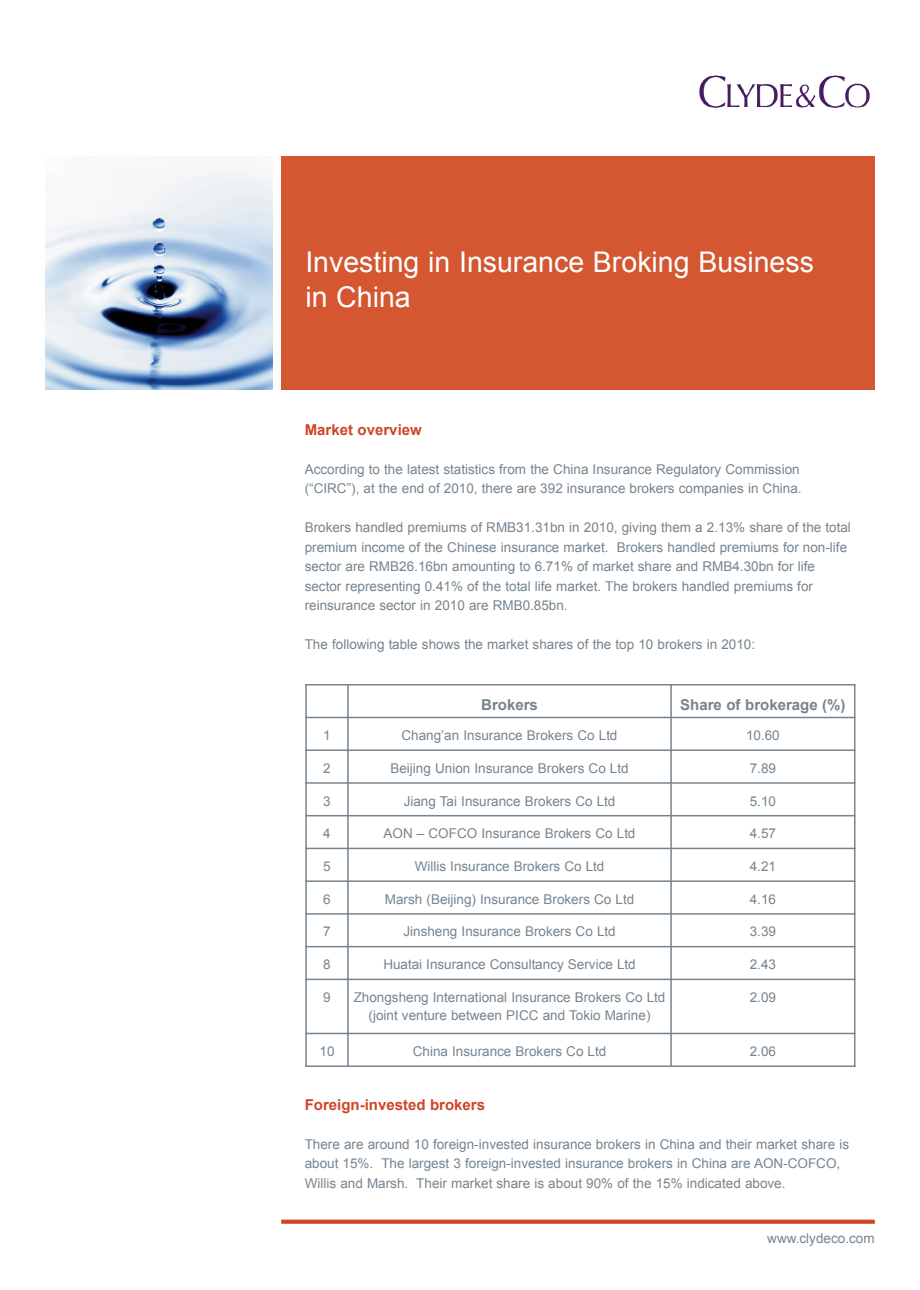
<style>
.page{position:relative;width:920px;height:1290px;background:#fff}
.page>*{position:absolute;margin:0;border:0;box-sizing:border-box;transform-origin:0 0}
.t1{font:28.5px/34.2px "Arial";color:#fff}
.t2{font:700 15px "Arial";color:#d04526}
.t3{font:700 15px "Arial";color:#76848f}
.t4{font:13.5px/19.5px "Arial";color:#76848f}
</style>
<div class="page">
<div style="left:281px;top:156px;width:594px;height:234px;background:#d45731"></div>
<img style="left:45px;top:167px;width:228px;height:223px">
<hr style="left:281px;top:1220px;width:594px;height:3px;background:#d04526">
<img style="left:699px;top:75px;width:171px;height:33px">
<hr style="left:305px;top:684px;width:2px;height:383px;background:#76848f">
<hr style="left:347px;top:684px;width:2px;height:383px;background:#76848f">
<hr style="left:670px;top:684px;width:2px;height:383px;background:#76848f">
<hr style="left:854px;top:684px;width:1px;height:383px;background:#76848f">
<hr style="left:305px;top:684px;width:550px;height:1px;background:#76848f">
<hr style="left:305px;top:717px;width:550px;height:1px;background:#76848f">
<hr style="left:305px;top:749px;width:550px;height:2px;background:#76848f">
<hr style="left:305px;top:782px;width:550px;height:2px;background:#76848f">
<hr style="left:305px;top:815px;width:550px;height:1px;background:#76848f">
<hr style="left:305px;top:848px;width:550px;height:1px;background:#76848f">
<hr style="left:305px;top:880px;width:550px;height:2px;background:#76848f">
<hr style="left:305px;top:913px;width:550px;height:2px;background:#76848f">
<hr style="left:305px;top:946px;width:550px;height:1px;background:#76848f">
<hr style="left:305px;top:979px;width:550px;height:1px;background:#76848f">
<hr style="left:305px;top:1033px;width:550px;height:1px;background:#76848f">
<hr style="left:305px;top:1065px;width:550px;height:2px;background:#76848f">
<h1 class="t1" style="left:305px;top:245px;width:510px">Investing in Insurance Broking Business in China</h1>
<p class="t2" style="left:305px;top:421px;width:119px">Market overview</p>
<p class="t4" style="left:305px;top:459px;width:498px">According to the latest statistics from the China Insurance Regulatory Commission (“CIRC”), at the end of 2010, there are 392 insurance brokers companies in China.</p>
<p class="t4" style="left:305px;top:518px;width:548px">Brokers handled premiums of RMB31.31bn in 2010, giving them a 2.13% share of the total premium income of the Chinese insurance market. Brokers handled premiums for non-life sector are RMB26.16bn amounting to 6.71% of market share and RMB4.30bn for life sector representing 0.41% of the total life market. The brokers handled premiums for reinsurance sector in 2010 are RMB0.85bn.</p>
<p class="t4" style="left:305px;top:635px;width:452px">The following table shows the market shares of the top 10 brokers in 2010:</p>
<p class="t3" style="left:481px;top:696px;width:58px">Brokers</p>
<p class="t3" style="left:680px;top:696px;width:167px">Share of brokerage (%)</p>
<p class="t4" style="left:323px;top:726px;width:9px">1</p>
<p class="t4" style="left:402px;top:726px;width:217px">Chang’an Insurance Brokers Co Ltd</p>
<p class="t4" style="left:746px;top:726px;width:35px">10.60</p>
<p class="t4" style="left:323px;top:758px;width:9px">2</p>
<p class="t4" style="left:390px;top:758px;width:240px">Beijing Union Insurance Brokers Co Ltd</p>
<p class="t4" style="left:750px;top:758px;width:28px">7.89</p>
<p class="t4" style="left:323px;top:791px;width:9px">3</p>
<p class="t4" style="left:404px;top:791px;width:213px">Jiang Tai Insurance Brokers Co Ltd</p>
<p class="t4" style="left:750px;top:791px;width:28px">5.10</p>
<p class="t4" style="left:323px;top:824px;width:9px">4</p>
<p class="t4" style="left:384px;top:824px;width:253px">AON – COFCO Insurance Brokers Co Ltd</p>
<p class="t4" style="left:750px;top:824px;width:28px">4.57</p>
<p class="t4" style="left:323px;top:856px;width:9px">5</p>
<p class="t4" style="left:415px;top:856px;width:191px">Willis Insurance Brokers Co Ltd</p>
<p class="t4" style="left:750px;top:856px;width:28px">4.21</p>
<p class="t4" style="left:323px;top:889px;width:9px">6</p>
<p class="t4" style="left:385px;top:889px;width:251px">Marsh (Beijing) Insurance Brokers Co Ltd</p>
<p class="t4" style="left:750px;top:889px;width:28px">4.16</p>
<p class="t4" style="left:323px;top:922px;width:9px">7</p>
<p class="t4" style="left:403px;top:922px;width:214px">Jinsheng Insurance Brokers Co Ltd</p>
<p class="t4" style="left:750px;top:922px;width:28px">3.39</p>
<p class="t4" style="left:323px;top:955px;width:9px">8</p>
<p class="t4" style="left:383px;top:955px;width:254px">Huatai Insurance Consultancy Service Ltd</p>
<p class="t4" style="left:750px;top:955px;width:28px">2.43</p>
<p class="t4" style="left:323px;top:987px;width:9px">9</p>
<p class="t4" style="left:354px;top:988px;width:313px;line-height:18px;text-align:center">Zhongsheng International Insurance Brokers Co Ltd (joint venture between PICC and Tokio Marine)</p>
<p class="t4" style="left:750px;top:987px;width:28px">2.09</p>
<p class="t4" style="left:319px;top:1042px;width:17px">10</p>
<p class="t4" style="left:413px;top:1042px;width:195px">China Insurance Brokers Co Ltd</p>
<p class="t4" style="left:750px;top:1042px;width:28px">2.06</p>
<p class="t2" style="left:305px;top:1096px;width:182px">Foreign-invested brokers</p>
<p class="t4" style="left:305px;top:1134px;width:546px">There are around 10 foreign-invested insurance brokers in China and their market share is about 15%. The largest 3 foreign-invested insurance brokers in China are AON-COFCO,<br>Willis and Marsh. Their market share is about 90% of the 15% indicated above.</p>
<p class="t4" style="left:767px;top:1228px;width:109px">www.clydeco.com</p>
</div>
